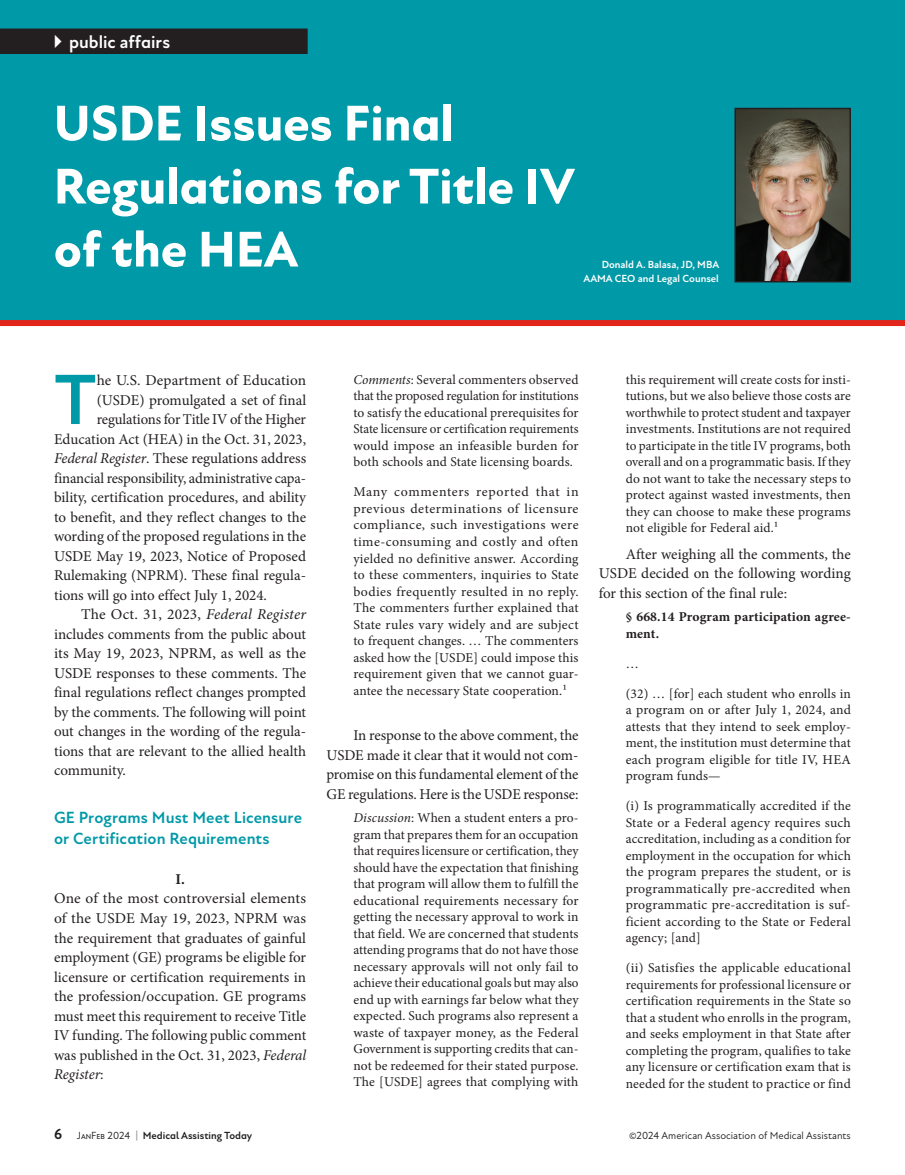
<style>
.page{position:relative;width:905px;height:1175px;background:#fff}
.page>*{position:absolute;margin:0;border:0;box-sizing:border-box;transform-origin:0 0}
.body_first_drop_cap{font:700 72.3px "New Atten";color:#0099a8}
.t1{font:800 51px/63px "New Atten";color:#fff}
.public_affairs_page_header{font:700 18px "New Atten";color:#fff}
.subheader{font:700 16.5px/21px "New Atten";letter-spacing:.005em;color:#0099a8}
.body_indent{font:15px/19.5px "Minion Pro";letter-spacing:-.005em;color:#231f20;text-align:justify}
.body_first_drop_cap-2{font:15px "Minion Pro";color:#231f20}
.body_no_indent{font:15px/19.5px "Minion Pro";color:#231f20;text-align:justify}
.body_no_indent-2{font:700 15px "Minion Pro";color:#231f20}
.block_inset{font:13.5px/16.5px "Minion Pro";letter-spacing:.01em;color:#231f20;text-align:justify}
.block_inset-2{font:700 13.5px/16.5px "Minion Pro";letter-spacing:.01em;color:#231f20}
.Donald_name_title{font:700 10.5px "New Atten";color:#fff}
.t2{font:10.5px "New Atten";color:#231f20}
.t3{font:700 10.5px "New Atten";color:#231f20}
.s1{font-style:italic}
.s2{font-size:15px}
.s3{font-weight:400}
.s4{font-weight:500;font-size:7.35px}
.s5{color:#939598}
</style>
<div class="page">
<div style="left:0;top:0;width:904px;height:323px;background:#0099a8"></div>
<img style="left:737px;top:111px;width:110px;height:168px">
<div style="left:734px;top:108px;width:116px;height:174px;border:2px solid #231f20"></div>
<div style="left:0;top:320px;width:904px;height:6px;background:#e1251b"></div>
<div style="left:0;top:28px;width:308px;height:26px;background:#231f20"></div>
<p class="public_affairs_page_header" style="left:47px;top:31px;width:124px">✔public affairs</p>
<p class="t1" style="left:54px;top:93px;width:522px">USDE Issues Final<br>Regulations for Title IV of the HEA</p>
<p class="Donald_name_title" style="left:601px;top:259px;width:119px">Donald A. Balasa, JD, MBA</p>
<p class="Donald_name_title" style="left:583px;top:272px;width:137px">AAMA CEO and Legal Counsel</p>
<p class="body_first_drop_cap" style="left:54px;top:357px;width:44px">T</p>
<p class="body_first_drop_cap-2" style="left:97px;top:370px;width:211px">he U.S. Department of Education</p>
<p class="body_first_drop_cap-2" style="left:97px;top:390px;width:211px">(USDE) promulgated a set of final</p>
<p class="body_first_drop_cap-2" style="left:97px;top:409px;width:211px">regulations for Title IV of the Higher</p>
<p class="body_first_drop_cap-2" style="left:54px;top:429px;width:254px">Education Act (HEA) in the Oct. 31, 2023,</p>
<p class="body_first_drop_cap-2" style="left:54px;top:448px;width:254px"><span class="s1">Federal Register</span>. These regulations address</p>
<p class="body_first_drop_cap-2" style="left:54px;top:468px;width:254px">financial responsibility, administrative capa-</p>
<p class="body_first_drop_cap-2" style="left:54px;top:487px;width:254px">bility, certification procedures, and ability</p>
<p class="body_first_drop_cap-2" style="left:54px;top:507px;width:253px">to benefit, and they reflect changes to the</p>
<p class="body_first_drop_cap-2" style="left:54px;top:526px;width:254px">wording of the proposed regulations in the</p>
<p class="body_first_drop_cap-2" style="left:54px;top:546px;width:254px">USDE May 19, 2023, Notice of Proposed</p>
<p class="body_first_drop_cap-2" style="left:54px;top:565px;width:254px">Rulemaking (NPRM). These final regula-</p>
<p class="body_first_drop_cap-2" style="left:54px;top:585px;width:214px">tions will go into effect July 1, 2024.</p>
<p class="body_indent" style="left:54px;top:604px;width:254px;text-indent:27px">The Oct. 31, 2023, <span class="s1">Federal Register </span>includes comments from the public about its May 19, 2023, NPRM, as well as the USDE responses to these comments. The final regulations reflect changes prompted by the comments. The following will point out changes in the wording of the regula&shy;tions that are relevant to the allied health community.</p>
<p class="subheader" style="left:54px;top:807px;width:249px">GE Programs Must Meet Licensure or Certification Requirements</p>
<p class="body_no_indent-2" style="left:175px;top:868px;width:11px">I.</p>
<p class="body_no_indent" style="left:54px;top:889px;width:254px">One of the most controversial elements of the USDE May 19, 2023, NPRM was the requirement that graduates of gainful employment (GE) programs be eligible for licensure or certification requirements in the profession/occupation. GE programs must meet this requirement to receive Title IV funding. The following public comment was published in the Oct. 31, 2023, <span class="s1">Federal Register</span>:</p>
<p class="block_inset" style="left:353px;top:371px;width:227px"><span class="s1">Comments</span>: Several commenters observed that the proposed regulation for institutions to satisfy the educational prerequisites for State licensure or certification requirements would impose an infeasible burden for both schools and State licensing boards.</p>
<p class="block_inset" style="left:353px;top:484px;width:227px">Many commenters reported that in previous determinations of licensure compliance, such investigations were time-consuming and costly and often yielded no definitive answer. According to these commenters, inquiries to State bodies frequently resulted in no reply.<br>The commenters further explained that State rules vary widely and are subject to frequent changes. … The commenters asked how the [USDE] could impose this requirement given that we cannot guar&shy;antee the necessary State cooperation.1</p>
<p class="body_indent" style="left:326px;top:726px;width:254px;text-indent:27px">In response to the above comment, the USDE made it clear that it would not com&shy;promise on this fundamental element of the GE regulations. Here is the USDE response:</p>
<p class="block_inset" style="left:353px;top:809px;width:227px"><span class="s1">Discussion</span>: When a student enters a pro&shy;gram that prepares them for an occupation that requires licensure or certification, they should have the expectation that finishing that program will allow them to fulfill the educational requirements necessary for getting the necessary approval to work in that field. We are concerned that students attending programs that do not have those necessary approvals will not only fail to achieve their educational goals but may also end up with earnings far below what they expected. Such programs also represent a waste of taxpayer money, as the Federal Government is supporting credits that can&shy;not be redeemed for their stated purpose.<br>The [USDE] agrees that complying with</p>
<p class="block_inset" style="left:625px;top:371px;width:227px">this requirement will create costs for insti&shy;tutions, but we also believe those costs are worthwhile to protect student and taxpayer investments. Institutions are not required to participate in the title IV programs, both overall and on a programmatic basis. If they do not want to take the necessary steps to protect against wasted investments, then they can choose to make these programs not eligible for Federal aid.1</p>
<p class="body_indent" style="left:598px;top:544px;width:254px;text-indent:27px">After weighing all the comments, the USDE decided on the following wording for this section of the final rule:</p>
<p class="block_inset-2" style="left:625px;top:608px;width:227px">§ 668.14 Program participation agree&shy;ment.</p>
<p class="block_inset" style="left:625px;top:655px;width:15px">…</p>
<p class="block_inset" style="left:625px;top:685px;width:227px">(32) … [for] each student who enrolls in a program on or after July 1, 2024, and attests that they intend to seek employ&shy;ment, the institution must determine that each program eligible for title IV, HEA program funds—</p>
<p class="block_inset" style="left:625px;top:797px;width:227px">(i) Is programmatically accredited if the State or a Federal agency requires such accreditation, including as a condition for employment in the occupation for which the program prepares the student, or is programmatically pre-accredited when programmatic pre-accreditation is suf&shy;ficient according to the State or Federal agency; [and]</p>
<p class="block_inset" style="left:625px;top:959px;width:227px">(ii) Satisfies the applicable educational requirements for professional licensure or certification requirements in the State so that a student who enrolls in the program, and seeks employment in that State after completing the program, qualifies to take any licensure or certification exam that is needed for the student to practice or find</p>
<p class="t3" style="left:54px;top:1129px;width:200px"><span class="s2">6</span> <span class="s3">J</span><span class="s4">AN</span><span class="s3">F</span><span class="s4">EB</span> <span class="s3">2024</span> <span class="s5">|</span> Medical Assisting Today</p>
<p class="t2" style="left:629px;top:1129px;width:223px">©2024 American Association of Medical Assistants</p>
</div>
